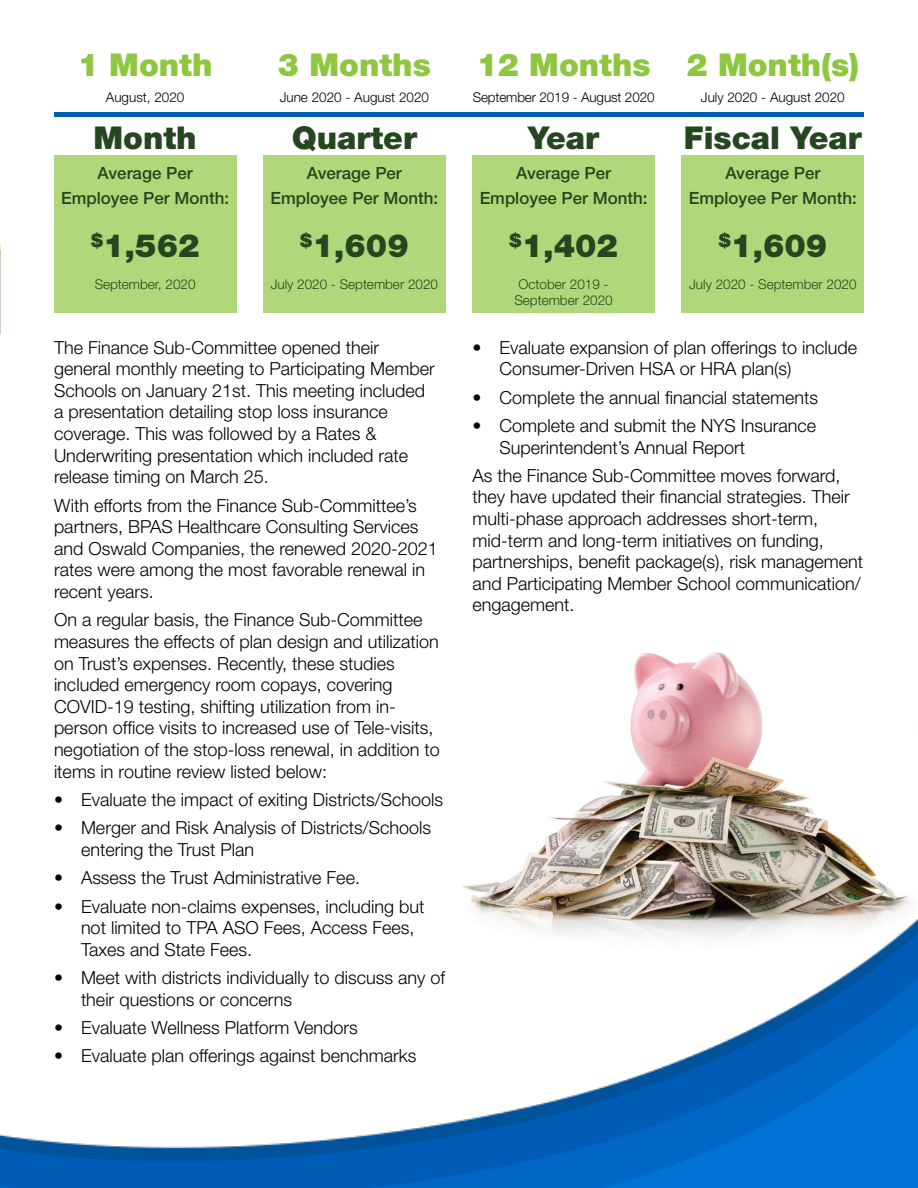
<style>
.page{position:relative;width:918px;height:1188px;background:#fff}
.page>*{position:absolute;margin:0;border:0;box-sizing:border-box;transform-origin:0 0}
.t1{font:900 32.1px "Helvetica Neue LT Pro";color:#25471f}
.t2{font:900 31.5px "Helvetica Neue LT Pro";color:#8dc63f}
.t3{font:900 31.5px "Helvetica Neue LT Pro";color:#25471f}
.t4{font:300 18px/21.6px "Helvetica Neue LT Pro";color:#000}
.t5{font:500 16.8px/24.3px "Helvetica Neue LT Pro";color:#25471f;text-align:center}
.t6{font:300 13.5px/16.2px "Helvetica Neue LT Pro";color:#25471f;text-align:center}
.t7{font:300 13.5px "Helvetica Neue LT Pro";color:#000}
</style>
<div class="page">
<img style="left:462px;top:652px;width:449px;height:254px">
<img style="left:0;top:906px;width:918px;height:282px">
<hr style="left:54px;top:112px;width:810px;height:4px;background:#005fb5">
<div style="left:682px;top:155px;width:182px;height:158px;background:#b0d87a"></div>
<div style="left:472px;top:155px;width:183px;height:158px;background:#b0d87a"></div>
<div style="left:263px;top:155px;width:183px;height:158px;background:#b0d87a"></div>
<div style="left:54px;top:155px;width:182px;height:158px;background:#b0d87a"></div>
<p class="t2" style="left:78px;top:46px;width:136px">1 Month</p>
<p class="t2" style="left:278px;top:46px;width:154px">3 Months</p>
<p class="t2" style="left:477px;top:46px;width:175px">12 Months</p>
<p class="t2" style="left:687px;top:46px;width:174px">2 Month(s)</p>
<p class="t7" style="left:106px;top:89px;width:80px">August, 2020</p>
<p class="t7" style="left:280px;top:89px;width:151px">June 2020 - August 2020</p>
<p class="t7" style="left:473px;top:89px;width:183px">September 2019 - August 2020</p>
<p class="t7" style="left:701px;top:89px;width:145px">July 2020 - August 2020</p>
<p class="t3" style="left:94px;top:119px;width:105px">Month</p>
<p class="t5" style="left:61px;top:161px;width:169px">Average Per<br>Employee Per Month:</p>
<p class="t1" style="left:91px;top:227px;width:110px"><sup>$</sup>1,562</p>
<p class="t6" style="left:95px;top:275px;width:102px">September, 2020</p>
<p class="t3" style="left:292px;top:119px;width:127px">Quarter</p>
<p class="t5" style="left:270px;top:161px;width:169px">Average Per<br>Employee Per Month:</p>
<p class="t1" style="left:300px;top:227px;width:110px"><sup>$</sup>1,609</p>
<p class="t6" style="left:271px;top:275px;width:169px">July 2020 - September 2020</p>
<p class="t4" style="left:54px;top:336px;width:382px">The Finance Sub-Committee opened their general monthly meeting to Participating Member Schools on January 21st. This meeting included a presentation detailing stop loss insurance coverage. This was followed by a Rates &amp; Underwriting presentation which included rate release timing on March 25.</p>
<p class="t4" style="left:54px;top:494px;width:385px">With efforts from the Finance Sub-Committee’s partners, BPAS Healthcare Consulting Services and Oswald Companies, the renewed 2020-2021 rates were among the most favorable renewal in recent years.</p>
<p class="t4" style="left:54px;top:609px;width:387px">On a regular basis, the Finance Sub-Committee measures the effects of plan design and utilization on Trust’s expenses. Recently, these studies included emergency room copays, covering COVID-19 testing, shifting utilization from in&shy;person office visits to increased use of Tele-visits, negotiation of the stop-loss renewal, in addition to items in routine review listed below:</p>
<p class="t4" style="left:54px;top:788px;width:391px">• Evaluate the impact of exiting Districts/Schools</p>
<p class="t4" style="left:81px;top:817px;width:352px;text-indent:-27px">• Merger and Risk Analysis of Districts/Schools entering the Trust Plan</p>
<p class="t4" style="left:54px;top:867px;width:308px">• Assess the Trust Administrative Fee.</p>
<p class="t4" style="left:81px;top:895px;width:345px;text-indent:-27px">• Evaluate non-claims expenses, including but not limited to TPA ASO Fees, Access Fees,<br>Taxes and State Fees.</p>
<p class="t4" style="left:81px;top:966px;width:366px;text-indent:-27px">• Meet with districts individually to discuss any of their questions or concerns</p>
<p class="t4" style="left:54px;top:1016px;width:305px">• Evaluate Wellness Platform Vendors</p>
<p class="t4" style="left:54px;top:1045px;width:364px">• Evaluate plan offerings against benchmarks</p>
<p class="t3" style="left:528px;top:119px;width:73px">Year</p>
<p class="t5" style="left:480px;top:161px;width:169px">Average Per<br>Employee Per Month:</p>
<p class="t1" style="left:509px;top:227px;width:110px"><sup>$</sup>1,402</p>
<p class="t6" style="left:514px;top:275px;width:100px">October 2019 -<br>September 2020</p>
<p class="t3" style="left:684px;top:119px;width:179px">Fiscal Year</p>
<p class="t5" style="left:689px;top:161px;width:169px">Average Per<br>Employee Per Month:</p>
<p class="t1" style="left:718px;top:227px;width:110px"><sup>$</sup>1,609</p>
<p class="t6" style="left:689px;top:275px;width:169px">July 2020 - September 2020</p>
<p class="t4" style="left:500px;top:336px;width:359px;text-indent:-27px">• Evaluate expansion of plan offerings to include<br>Consumer-Driven HSA or HRA plan(s)</p>
<p class="t4" style="left:472px;top:386px;width:347px">• Complete the annual financial statements</p>
<p class="t4" style="left:500px;top:414px;width:318px;text-indent:-27px">• Complete and submit the NYS Insurance<br>Superintendent’s Annual Report</p>
<p class="t4" style="left:472px;top:464px;width:392px">As the Finance Sub-Committee moves forward, they have updated their financial strategies. Their multi-phase approach addresses short-term, mid-term and long-term initiatives on funding, partnerships, benefit package(s), risk management and Participating Member School communication/ engagement.</p>
</div>
